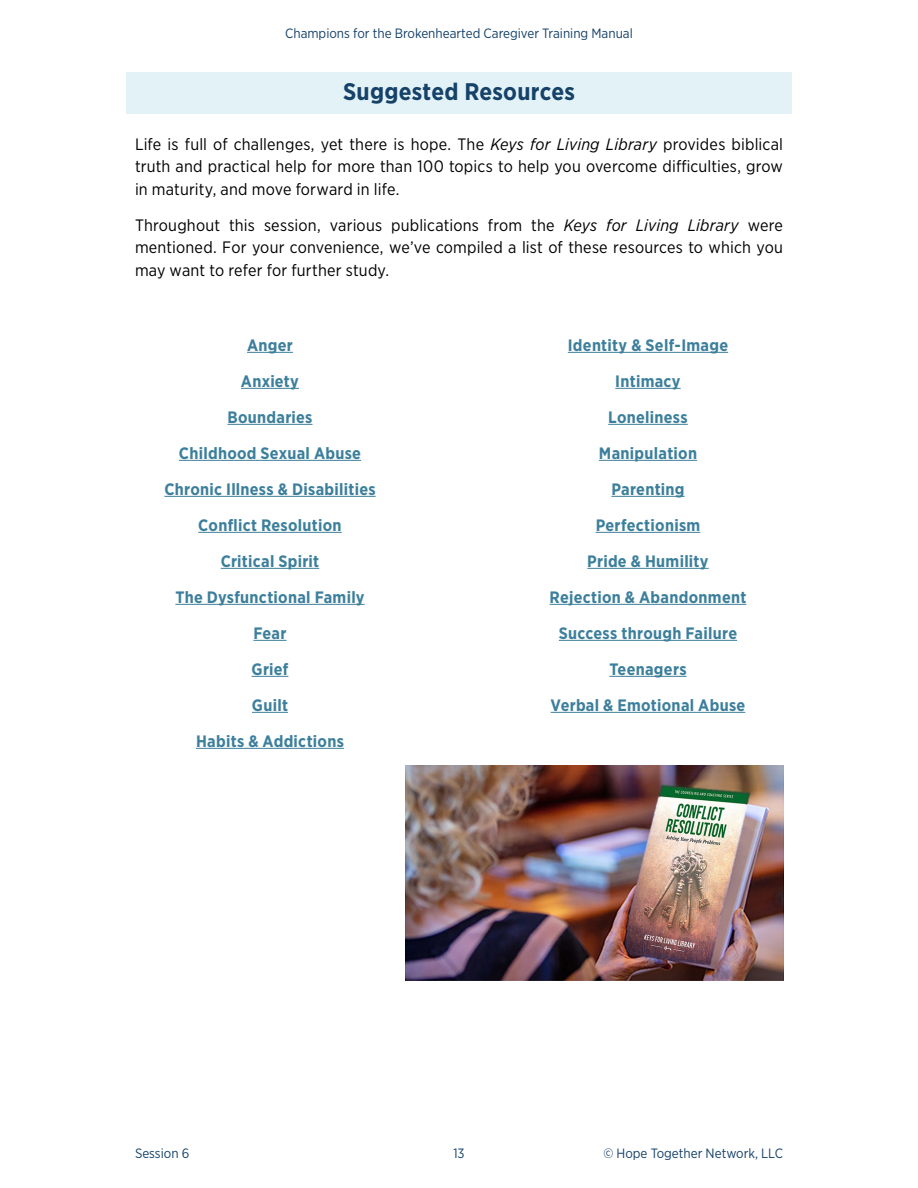
<style>
.page{position:relative;width:918px;height:1188px;background:#fff}
.page>*{position:absolute;margin:0;border:0;box-sizing:border-box;transform-origin:0 0}
._00-RESOURCES-Title{font:700 24px "Gotham Narrow";letter-spacing:.01em;color:#164269}
.PAGES-12-Title_Paragraph{font:16.5px/22.5px "Gotham Narrow";letter-spacing:.005em;color:#000;text-align:justify}
.PAGES-12-Title_Paragraph-2{font:700 16.5px "Gotham Narrow";letter-spacing:.015em;color:#3c7f9c}
.t1{font:13.5px "Gotham Narrow";color:#164269}
.s1{font-style:italic}
</style>
<div class="page">
<div style="left:126px;top:72px;width:666px;height:42px;background:#e2f2f7"></div>
<hr style="left:247px;top:352px;width:46px;height:1px;background:#3c7f9c">
<hr style="left:241px;top:388px;width:58px;height:1px;background:#3c7f9c">
<hr style="left:227px;top:424px;width:86px;height:1px;background:#3c7f9c">
<hr style="left:179px;top:460px;width:182px;height:1px;background:#3c7f9c">
<hr style="left:164px;top:496px;width:212px;height:1px;background:#3c7f9c">
<hr style="left:198px;top:532px;width:144px;height:1px;background:#3c7f9c">
<hr style="left:221px;top:568px;width:98px;height:1px;background:#3c7f9c">
<hr style="left:175px;top:604px;width:190px;height:1px;background:#3c7f9c">
<hr style="left:253px;top:640px;width:34px;height:1px;background:#3c7f9c">
<hr style="left:252px;top:676px;width:36px;height:1px;background:#3c7f9c">
<hr style="left:252px;top:712px;width:36px;height:1px;background:#3c7f9c">
<hr style="left:196px;top:748px;width:148px;height:1px;background:#3c7f9c">
<hr style="left:568px;top:352px;width:160px;height:1px;background:#3c7f9c">
<hr style="left:615px;top:388px;width:66px;height:1px;background:#3c7f9c">
<hr style="left:608px;top:424px;width:80px;height:1px;background:#3c7f9c">
<hr style="left:599px;top:460px;width:98px;height:1px;background:#3c7f9c">
<hr style="left:611px;top:496px;width:74px;height:1px;background:#3c7f9c">
<hr style="left:596px;top:532px;width:104px;height:1px;background:#3c7f9c">
<hr style="left:587px;top:568px;width:122px;height:1px;background:#3c7f9c">
<hr style="left:550px;top:604px;width:196px;height:1px;background:#3c7f9c">
<hr style="left:559px;top:640px;width:178px;height:1px;background:#3c7f9c">
<hr style="left:609px;top:676px;width:78px;height:1px;background:#3c7f9c">
<hr style="left:551px;top:712px;width:194px;height:1px;background:#3c7f9c">
<img style="left:405px;top:765px;width:378px;height:216px">
<p class="t1" style="left:285px;top:25px;width:349px">Champions for the Brokenhearted Caregiver Training Manual</p>
<p class="_00-RESOURCES-Title" style="left:343px;top:76px;width:233px">Suggested Resources</p>
<p class="PAGES-12-Title_Paragraph" style="left:135px;top:132px;width:650px">Life is full of challenges, yet there is hope. The <span class="s1">Keys for Living Library</span> provides biblical truth and practical help for more than 100 topics to help you overcome difficulties, grow in maturity, and move forward in life.</p>
<p class="PAGES-12-Title_Paragraph" style="left:135px;top:213px;width:649px">Throughout this session, various publications from the <span class="s1">Keys for Living Library</span> were mentioned. For your convenience, we’ve compiled a list of these resources to which you may want to refer for further study.</p>
<p class="PAGES-12-Title_Paragraph-2" style="left:247px;top:334px;width:47px">Anger</p>
<p class="PAGES-12-Title_Paragraph-2" style="left:241px;top:370px;width:60px">Anxiety</p>
<p class="PAGES-12-Title_Paragraph-2" style="left:227px;top:406px;width:87px">Boundaries</p>
<p class="PAGES-12-Title_Paragraph-2" style="left:179px;top:442px;width:184px">Childhood Sexual Abuse</p>
<p class="PAGES-12-Title_Paragraph-2" style="left:164px;top:478px;width:213px">Chronic Illness &amp; Disabilities</p>
<p class="PAGES-12-Title_Paragraph-2" style="left:198px;top:514px;width:145px">Conflict Resolution</p>
<p class="PAGES-12-Title_Paragraph-2" style="left:221px;top:550px;width:100px">Critical Spirit</p>
<p class="PAGES-12-Title_Paragraph-2" style="left:175px;top:586px;width:191px">The Dysfunctional Family</p>
<p class="PAGES-12-Title_Paragraph-2" style="left:253px;top:622px;width:35px">Fear</p>
<p class="PAGES-12-Title_Paragraph-2" style="left:252px;top:658px;width:38px">Grief</p>
<p class="PAGES-12-Title_Paragraph-2" style="left:252px;top:694px;width:38px">Guilt</p>
<p class="PAGES-12-Title_Paragraph-2" style="left:196px;top:730px;width:149px">Habits &amp; Addictions</p>
<p class="PAGES-12-Title_Paragraph-2" style="left:568px;top:334px;width:162px">Identity &amp; Self-Image</p>
<p class="PAGES-12-Title_Paragraph-2" style="left:615px;top:370px;width:67px">Intimacy</p>
<p class="PAGES-12-Title_Paragraph-2" style="left:608px;top:406px;width:81px">Loneliness</p>
<p class="PAGES-12-Title_Paragraph-2" style="left:599px;top:442px;width:100px">Manipulation</p>
<p class="PAGES-12-Title_Paragraph-2" style="left:611px;top:478px;width:75px">Parenting</p>
<p class="PAGES-12-Title_Paragraph-2" style="left:596px;top:514px;width:106px">Perfectionism</p>
<p class="PAGES-12-Title_Paragraph-2" style="left:587px;top:550px;width:123px">Pride &amp; Humility</p>
<p class="PAGES-12-Title_Paragraph-2" style="left:550px;top:586px;width:198px">Rejection &amp; Abandonment</p>
<p class="PAGES-12-Title_Paragraph-2" style="left:559px;top:622px;width:180px">Success through Failure</p>
<p class="PAGES-12-Title_Paragraph-2" style="left:609px;top:658px;width:79px">Teenagers</p>
<p class="PAGES-12-Title_Paragraph-2" style="left:551px;top:694px;width:196px">Verbal &amp; Emotional Abuse</p>
<p class="t1" style="left:135px;top:1145px;width:56px">Session 6</p>
<p class="t1" style="left:453px;top:1145px;width:13px">13</p>
<p class="t1" style="left:603px;top:1145px;width:181px">© Hope Together Network, LLC</p>
</div>
